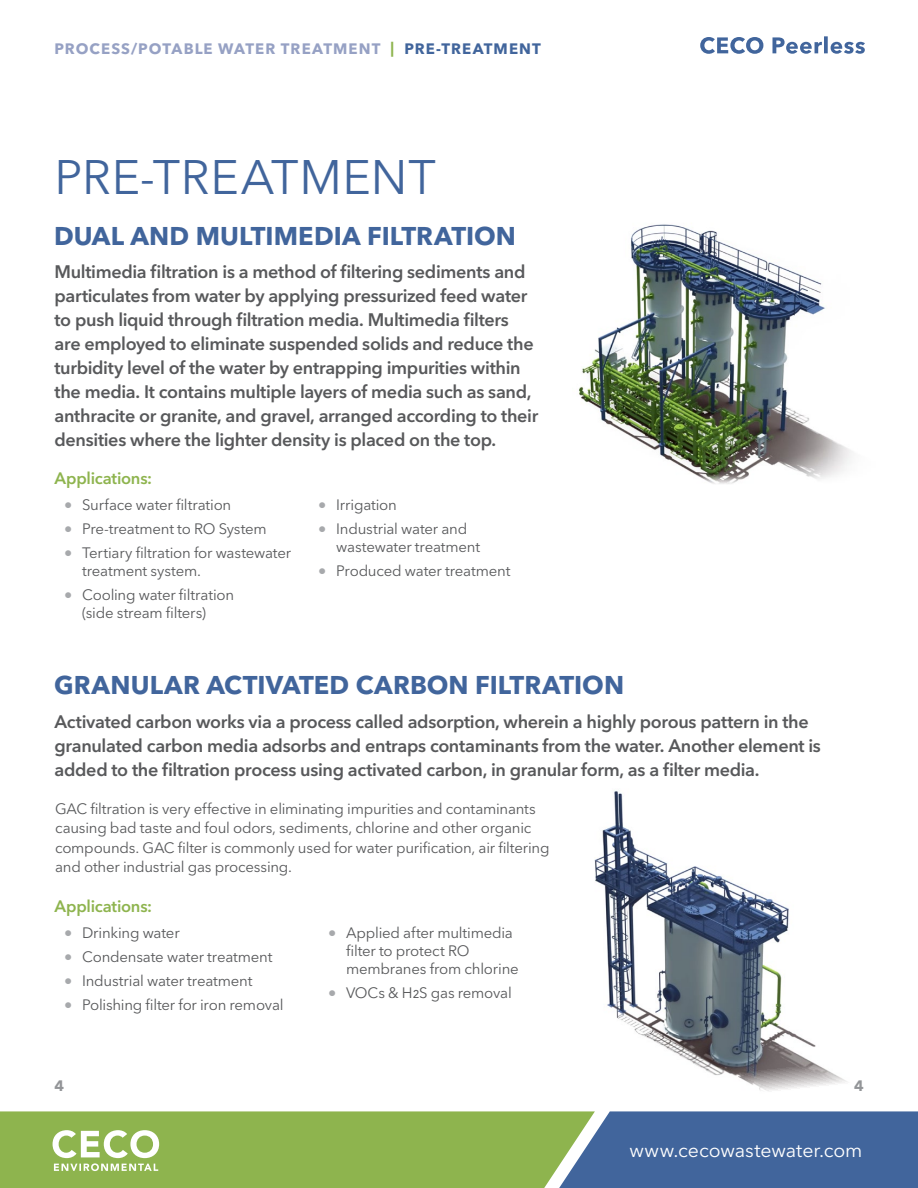
<style>
.page{position:relative;width:918px;height:1188px;background:#fff}
.page>*{position:absolute;margin:0;border:0;box-sizing:border-box;transform-origin:0 0}
.t1{font:48px "Avenir Next LT Pro";letter-spacing:.015em;color:#41659c}
.t2{font:700 25.5px "Avenir Next LT Pro";color:#41659c}
.t3{font:19.5px "Avenir Next LT Pro";letter-spacing:-.005em;color:#fff}
.t4{font:600 18px/24px "Avenir Next LT Pro";letter-spacing:-.02em;color:#58595b}
.t5{font:600 16.5px "Avenir Next LT Pro";letter-spacing:-.015em;color:#8eb44e}
.t6{font:15px/18px "Avenir Next LT Pro";letter-spacing:-.015em;color:#58595b}
.t7{font:700 15px "Avenir Next LT Pro";letter-spacing:.07em;color:#96a1c4}
.t8{font:700 15px "Avenir Next LT Pro";color:#939598}
.s1{color:#8eb44e}
.s2{color:#41659c}
.s3{font-size:16.5px;color:#a7a9ac}
</style>
<div class="page">
<img style="left:594px;top:791px;width:253px;height:300px">
<div style="left:595px;top:1111px;width:323px;height:77px;background:#41659c"></div>
<svg style="left:700px;top:36px;width:165px;height:18px"></svg>
<div style="left:0;top:1111px;width:595px;height:77px;background:#8eb44e"></div>
<img style="left:579px;top:224px;width:273px;height:260px">
<svg style="left:53px;top:1130px;width:106px;height:41px"></svg>
<p class="t7" style="left:55px;top:40px;width:488px">PROCESS/POTABLE WATER TREATMENT <span class="s1">|</span> <span class="s2">PRE-TREATMENT</span></p>
<h1 class="t1" style="left:55px;top:149px;width:383px">PRE-TREATMENT</h1>
<h2 class="t2" style="left:54px;top:220px;width:464px">DUAL AND MULTIMEDIA FILTRATION</h2>
<p class="t4" style="left:55px;top:260px;width:485px">Multimedia filtration is a method of filtering sediments and particulates from water by applying pressurized feed water to push liquid through filtration media. Multimedia filters are employed to eliminate suspended solids and reduce the turbidity level of the water by entrapping impurities within the media. It contains multiple layers of media such as sand, anthracite or granite, and gravel, arranged according to their densities where the lighter density is placed on the top.</p>
<p class="t5" style="left:55px;top:469px;width:99px">Applications:</p>
<p class="t6" style="left:64px;top:496px;width:169px"><span class="s3">•</span> Surface water filtration</p>
<p class="t6" style="left:64px;top:520px;width:204px"><span class="s3">•</span> Pre-treatment to RO System</p>
<p class="t6" style="left:82px;top:544px;width:211px;text-indent:-18px"><span class="s3">•</span> Tertiary filtration for wastewater treatment system.</p>
<p class="t6" style="left:82px;top:586px;width:154px;text-indent:-18px"><span class="s3">•</span> Cooling water filtration (side stream filters)</p>
<p class="t6" style="left:318px;top:496px;width:80px"><span class="s3">•</span> Irrigation</p>
<p class="t6" style="left:336px;top:520px;width:145px;text-indent:-18px"><span class="s3">•</span> Industrial water and wastewater treatment</p>
<p class="t6" style="left:318px;top:562px;width:194px"><span class="s3">•</span> Produced water treatment</p>
<h2 class="t2" style="left:54px;top:670px;width:572px">GRANULAR ACTIVATED CARBON FILTRATION</h2>
<p class="t4" style="left:55px;top:710px;width:768px">Activated carbon works via a process called adsorption, wherein a highly porous pattern in the granulated carbon media adsorbs and entraps contaminants from the water. Another element is added to the filtration process using activated carbon, in granular form, as a filter media.</p>
<p class="t6" style="left:55px;top:799px;width:496px;line-height:19.5px">GAC filtration is very effective in eliminating impurities and contaminants causing bad taste and foul odors, sediments, chlorine and other organic compounds. GAC filter is commonly used for water purification, air filtering and other industrial gas processing.</p>
<p class="t5" style="left:55px;top:897px;width:99px">Applications:</p>
<p class="t6" style="left:64px;top:924px;width:117px"><span class="s3">•</span> Drinking water</p>
<p class="t6" style="left:64px;top:948px;width:210px"><span class="s3">•</span> Condensate water treatment</p>
<p class="t6" style="left:64px;top:972px;width:190px"><span class="s3">•</span> Industrial water treatment</p>
<p class="t6" style="left:64px;top:996px;width:221px"><span class="s3">•</span> Polishing filter for iron removal</p>
<p class="t6" style="left:346px;top:924px;width:174px;text-indent:-18px"><span class="s3">•</span> Applied after multimedia filter to protect RO membranes from chlorine</p>
<p class="t6" style="left:328px;top:984px;width:185px"><span class="s3">•</span> VOCs &amp; H2S gas removal</p>
<p class="t8" style="left:55px;top:1077px;width:11px">4</p>
<p class="t8" style="left:854px;top:1077px;width:11px">4</p>
<p class="t3" style="left:629px;top:1139px;width:235px">www.cecowastewater.com</p>
</div>
